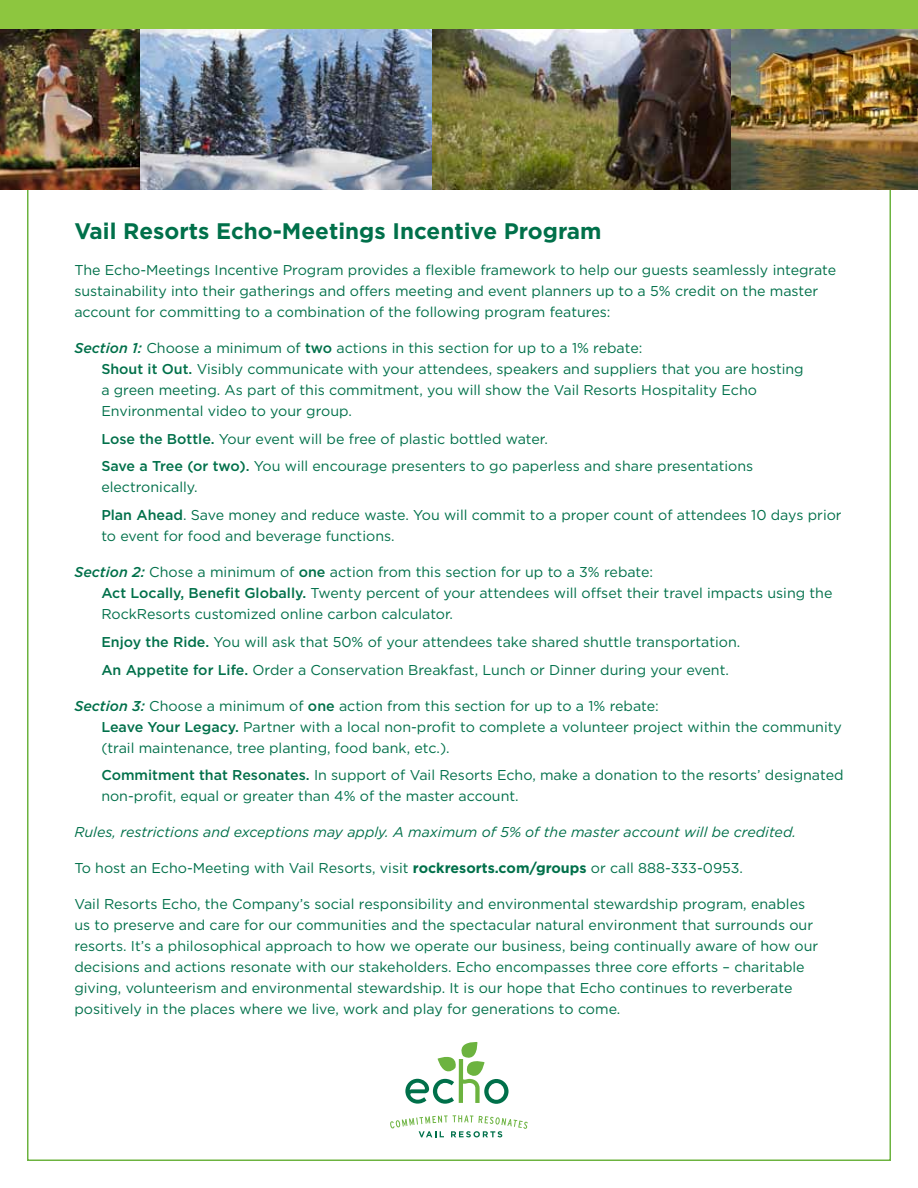
<style>
.page{position:relative;width:918px;height:1188px;background:#fff}
.page>*{position:absolute;margin:0;border:0;box-sizing:border-box;transform-origin:0 0}
.t1{font:700 22.5px "Gotham";color:#00704a}
.t2{font:14.25px/21px "Gotham";color:#00704a}
.t3{font:italic 14.25px "Gotham";color:#00704a}
.s1{font-weight:500;font-style:italic}
.s2{font-weight:500}
.s3{font-weight:700}
</style>
<div class="page">
<div style="left:27px;top:27px;width:864px;height:1134px;background:#fff;border:2px solid #6cb33f"></div>
<img style="left:144px;top:28px;width:588px;height:161px">
<img style="left:0;top:28px;width:144px;height:161px">
<img style="left:732px;top:28px;width:186px;height:161px">
<div style="left:0;top:0;width:918px;height:28px;background:#8dc63f"></div>
<svg style="left:405px;top:1042px;width:104px;height:62px"></svg>
<svg style="left:390px;top:1115px;width:138px;height:22px"></svg>
<h1 class="t1" style="left:74px;top:218px;width:529px">Vail Resorts Echo-Meetings Incentive Program</h1>
<p class="t2" style="left:74px;top:259px;width:763px">The Echo-Meetings Incentive Program provides a flexible framework to help our guests seamlessly integrate sustainability into their gatherings and offers meeting and event planners up to a 5% credit on the master account for committing to a combination of the following program features:</p>
<p class="t2" style="left:101px;top:337px;width:704px;text-indent:-27px"><span class="s1">Section 1:</span> Choose a minimum of <span class="s2">two</span> actions in this section for up to a 1% rebate:<br><span class="s2">Shout it Out.</span> Visibly communicate with your attendees, speakers and suppliers that you are hosting a green meeting. As part of this commitment, you will show the Vail Resorts Hospitality Echo Environmental video to your group.</p>
<p class="t2" style="left:101px;top:425px;width:654px;line-height:27.8px"><span class="s2">Lose the Bottle.</span> Your event will be free of plastic bottled water.<br><span class="s2">Save a Tree (or two).</span> You will encourage presenters to go paperless and share presentations</p>
<p class="t2" style="left:101px;top:473px;width:742px;line-height:27.8px">electronically.<br><span class="s2">Plan Ahead</span>. Save money and reduce waste. You will commit to a proper count of attendees 10 days prior</p>
<p class="t2" style="left:101px;top:525px;width:295px">to event for food and beverage functions.</p>
<p class="t2" style="left:101px;top:561px;width:733px;text-indent:-27px"><span class="s1">Section 2:</span> Chose a minimum of <span class="s2">one</span> action from this section for up to a 3% rebate:<br><span class="s2">Act Locally, Benefit Globally.</span> Twenty percent of your attendees will offset their travel impacts using the<br>RockResorts customized online carbon calculator.</p>
<p class="t2" style="left:101px;top:628px;width:641px;line-height:27.8px"><span class="s2">Enjoy the Ride.</span> You will ask that 50% of your attendees take shared shuttle transportation.<br><span class="s2">An Appetite for Life.</span> Order a Conservation Breakfast, Lunch or Dinner during your event.</p>
<p class="t2" style="left:101px;top:695px;width:742px;text-indent:-27px"><span class="s1">Section 3:</span> Choose a minimum of <span class="s2">one</span> action from this section for up to a 1% rebate:<br><span class="s2">Leave Your Legacy.</span> Partner with a local non-profit to complete a volunteer project within the community (trail maintenance, tree planting, food bank, etc.).</p>
<p class="t2" style="left:101px;top:765px;width:744px"><span class="s2">Commitment that Resonates.</span> In support of Vail Resorts Echo, make a donation to the resorts’ designated non-profit, equal or greater than 4% of the master account.</p>
<p class="t3" style="left:74px;top:825px;width:723px">Rules, restrictions and exceptions may apply. A maximum of 5% of the master account will be credited.</p>
<p class="t2" style="left:74px;top:858px;width:670px">To host an Echo-Meeting with Vail Resorts, visit <span class="s3">rockresorts.com/groups</span> or call 888-333-0953.</p>
<p class="t2" style="left:74px;top:894px;width:746px">Vail Resorts Echo, the Company’s social responsibility and environmental stewardship program, enables us to preserve and care for our communities and the spectacular natural environment that surrounds our resorts. It’s a philosophical approach to how we operate our business, being continually aware of how our decisions and actions resonate with our stakeholders. Echo encompasses three core efforts – charitable giving, volunteerism and environmental stewardship. It is our hope that Echo continues to reverberate positively in the places where we live, work and play for generations to come.</p>
</div>
